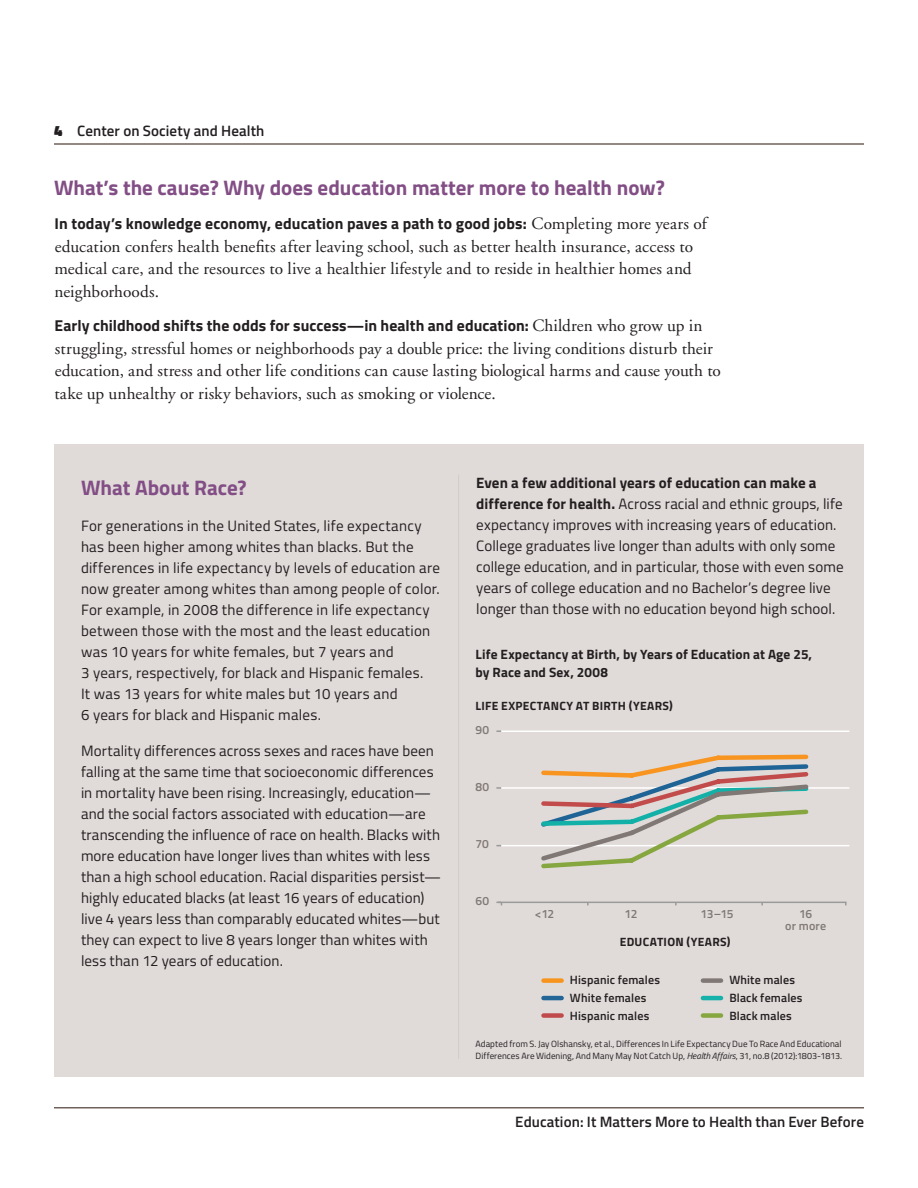
<style>
.page{position:relative;width:918px;height:1188px;background:#fff}
.page>*{position:absolute;margin:0;border:0;box-sizing:border-box;transform-origin:0 0}
.Heading1{font:700 21px "Titillium Web";color:#824e85}
.t1{font:17.25px/22.5px "Adobe Garamond LT";color:#231f20;text-align:justify}
.t2{font:700 15.75px "Titillium Web";letter-spacing:.005em;color:#231f20}
.Sidebar_Text{font:15px/21px "Titillium Web";letter-spacing:.01em;color:#231f20}
.t3{font:600 15px "Titillium Web";letter-spacing:.005em;color:#231f20}
.Heading2{font:700 13.5px/18px "Titillium Web";letter-spacing:.01em;color:#231f20}
.Heading2-2{font:600 12px "Titillium Web";letter-spacing:.015em;color:#231f20}
.Heading2-3{font:700 12px "Titillium Web";letter-spacing:.025em;color:#231f20}
.Heading2-4{font:600 12px/12px "Titillium Web";letter-spacing:.015em;color:#807874;text-align:center}
.Sidebar_Text-2{font:9px/12px "Titillium Web";letter-spacing:.005em;color:#231f20}
.s1{font-weight:900}
.s2{font-family:"Adobe Garamond LT";font-weight:400;font-size:17.25px}
.s3{font-weight:700}
.s4{font-style:italic}
</style>
<div class="page">
<hr style="left:54px;top:143px;width:810px;height:2px;background:#70625a">
<hr style="left:54px;top:1107px;width:810px;height:1px;background:#70625a">
<div style="left:54px;top:444px;width:810px;height:633px;background:#e0dbd9"></div>
<div style="left:544px;top:978px;width:18px;height:5px;background:#f7941d"></div>
<hr style="left:544px;top:996px;width:18px;height:4px;background:#226596">
<div style="left:544px;top:1013px;width:18px;height:5px;background:#c04a4c"></div>
<div style="left:703px;top:978px;width:18px;height:5px;background:#807874"></div>
<hr style="left:703px;top:996px;width:18px;height:4px;background:#16b1a9">
<div style="left:703px;top:1013px;width:18px;height:5px;background:#86a640"></div>
<hr style="left:502px;top:730px;width:347px;height:2px;background:#fff">
<hr style="left:502px;top:787px;width:347px;height:2px;background:#fff">
<hr style="left:502px;top:845px;width:347px;height:1px;background:#fff">
<hr style="left:498px;top:902px;width:349px;height:1px;background:#9a9a99">
<svg style="left:538px;top:754px;width:273px;height:115px"></svg>
<hr style="left:458px;top:475px;width:1px;height:584px;background:#cdcccc">
<p class="t3" style="left:54px;top:120px;width:212px"><span class="s1">4</span> Center on Society and Health</p>
<p class="Heading1" style="left:54px;top:171px;width:612px">What’s the cause? Why does education matter more to health now?</p>
<p class="t2" style="left:55px;top:212px;width:654px">In today’s knowledge economy, education paves a path to good jobs: <span class="s2">Completing more years of</span></p>
<p class="t1" style="left:54px;top:235px;width:640px">education confers health benefits after leaving school, such as better health insurance, access to medical care, and the resources to live a healthier lifestyle and to reside in healthier homes and neighborhoods.</p>
<p class="t2" style="left:55px;top:314px;width:649px">Early childhood shifts the odds for success—in health and education: <span class="s2">Children who grow up in</span></p>
<p class="t1" style="left:54px;top:337px;width:668px;text-align:left">struggling, stressful homes or neighborhoods pay a double price: the living conditions disturb their education, and stress and other life conditions can cause lasting biological harms and cause youth to take up unhealthy or risky behaviors, such as smoking or violence.</p>
<p class="Heading1" style="left:81px;top:472px;width:167px">What About Race?</p>
<p class="Sidebar_Text" style="left:81px;top:515px;width:361px">For generations in the United States, life expectancy has been higher among whites than blacks. But the differences in life expectancy by levels of education are now greater among whites than among people of color.<br>For example, in 2008 the difference in life expectancy between those with the most and the least education was 10 years for white females, but 7 years and<br>3 years, respectively, for black and Hispanic females.<br>It was 13 years for white males but 10 years and<br>6 years for black and Hispanic males.</p>
<p class="Sidebar_Text" style="left:81px;top:740px;width:361px">Mortality differences across sexes and races have been falling at the same time that socioeconomic differences in mortality have been rising. Increasingly, education— and the social factors associated with education—are transcending the influence of race on health. Blacks with more education have longer lives than whites with less than a high school education. Racial disparities persist— highly educated blacks (at least 16 years of education) live 4 years less than comparably educated whites—but they can expect to live 8 years longer than whites with less than 12 years of education.</p>
<p class="Sidebar_Text" style="left:476px;top:472px;width:369px"><span class="s3">Even a few additional years of education can make a difference for health.</span> Across racial and ethnic groups, life expectancy improves with increasing years of education.<br>College graduates live longer than adults with only some college education, and in particular, those with even some years of college education and no Bachelor’s degree live longer than those with no education beyond high school.</p>
<p class="Heading2" style="left:476px;top:645px;width:338px">Life Expectancy at Birth, by Years of Education at Age 25, by Race and Sex, 2008</p>
<p class="Heading2-3" style="left:476px;top:696px;width:199px">LIFE EXPECTANCY AT BIRTH (YEARS)</p>
<p class="Heading2-4" style="left:476px;top:724px;width:15px">90</p>
<p class="Heading2-4" style="left:476px;top:781px;width:15px">80</p>
<p class="Heading2-4" style="left:476px;top:838px;width:15px">70</p>
<p class="Heading2-4" style="left:476px;top:895px;width:15px">60</p>
<p class="Heading2-4" style="left:535px;top:907px;width:21px">&lt;12</p>
<p class="Heading2-4" style="left:625px;top:907px;width:14px">12</p>
<p class="Heading2-4" style="left:701px;top:907px;width:35px">13–15</p>
<p class="Heading2-4" style="left:785px;top:907px;width:42px">16<br>or more</p>
<p class="Heading2-3" style="left:620px;top:933px;width:112px">EDUCATION (YEARS)</p>
<p class="Heading2-2" style="left:570px;top:970px;width:92px">Hispanic females</p>
<p class="Heading2-2" style="left:570px;top:988px;width:78px">White females</p>
<p class="Heading2-2" style="left:570px;top:1006px;width:81px">Hispanic males</p>
<p class="Heading2-2" style="left:729px;top:970px;width:67px">White males</p>
<p class="Heading2-2" style="left:729px;top:988px;width:75px">Black females</p>
<p class="Heading2-2" style="left:729px;top:1006px;width:64px">Black males</p>
<p class="Sidebar_Text-2" style="left:476px;top:1037px;width:368px">Adapted from S. Jay Olshansky, et al., Differences In Life Expectancy Due To Race And Educational<br>Differences Are Widening, And Many May Not Catch Up, <span class="s4">Health Affairs</span>, 31, no.8 (2012):1803-1813.</p>
<p class="t3" style="left:515px;top:1110px;width:350px">Education: It Matters More to Health than Ever Before</p>
</div>
